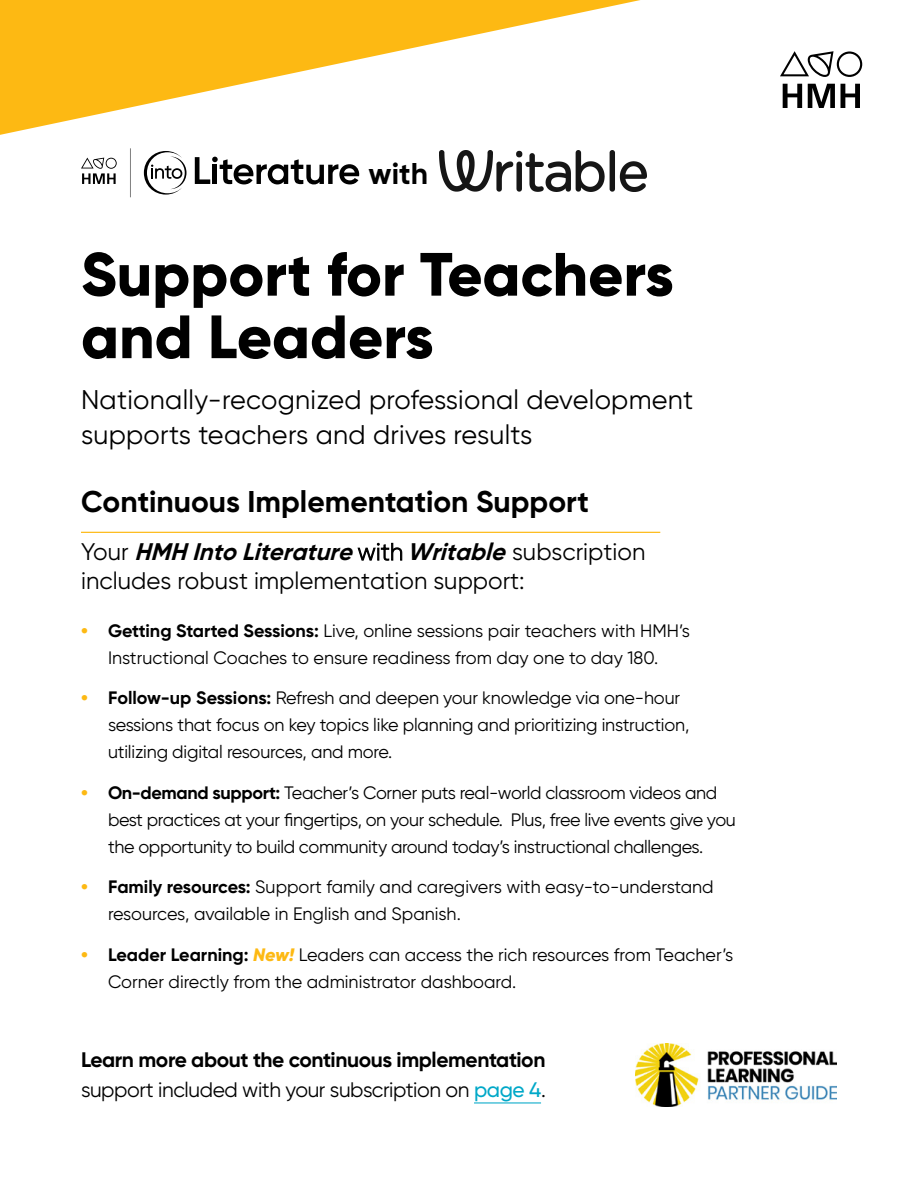
<style>
.page{position:relative;width:918px;height:1188px;background:#fff}
.page>*{position:absolute;margin:0;border:0;box-sizing:border-box;transform-origin:0 0}
.t1{font:800 61.05px/62.6px "Gilroy";color:#000}
.t2{font:700 30px "Gilroy";color:#000}
.t3{font:27px/35.1px "Gilroy";letter-spacing:.01em;color:#000}
.t4{font:24px/28.5px "Gilroy";color:#000}
.t5{font:700 21px/30px "Gilroy";letter-spacing:-.02em;color:#000}
.t6{font:18px/27px "Gilroy";letter-spacing:-.01em;color:#000}
.s1{font-weight:700;font-style:italic}
.s2{font-weight:300}
.s3{font-weight:800;color:#fdb913}
.s4{font-weight:700}
.s5{font-weight:800;font-style:italic;color:#fdb913}
.s6{font-weight:400}
.s7{font-weight:500;color:#00a8c8}
</style>
<div class="page">
<svg style="left:0;top:0;width:640px;height:135px;fill:#fdba17"></svg>
<svg style="left:195px;top:157px;width:164px;height:27px"></svg>
<svg style="left:130px;top:148px;width:1px;height:49px"></svg>
<svg style="left:144px;top:151px;width:43px;height:44px"></svg>
<svg style="left:81px;top:158px;width:36px;height:26px"></svg>
<svg style="left:783px;top:84px;width:77px;height:24px"></svg>
<svg style="left:780px;top:51px;width:82px;height:26px"></svg>
<hr style="left:81px;top:532px;width:579px;height:1px;background:#fdb913">
<hr style="left:474px;top:1102px;width:67px;height:1px;background:#00a8c8">
<img style="left:635px;top:1044px;width:202px;height:63px">
<img style="left:439px;top:151px;width:207px;height:40px">
<h2 class="t2" style="left:369px;top:154px;width:61px">with</h2>
<h1 class="t1" style="left:81px;top:243px;width:594px">Support for Teachers and Leaders</h1>
<h3 class="t3" style="left:81px;top:382px;width:614px">Nationally-recognized professional development supports teachers and drives results</h3>
<h2 class="t2" style="left:81px;top:483px;width:509px">Continuous Implementation Support</h2>
<h3 class="t4" style="left:81px;top:537px;width:566px">Yo u r <span class="s1">HMH IntoLiterature</span> <span class="s2">w i t h</span> <span class="s1">Writable</span> s u b s c r i p t i o n includes robust implementation support:</h3>
<p class="t6" style="left:81px;top:617px;width:611px;text-align:center"><span class="s3">•</span> <span class="s4">Getting Started Sessions:</span> Live, online sessions pair teachers with HMH’s<br>Instructional Coaches to ensure readiness from day one to day 180.</p>
<p class="t6" style="left:108px;top:684px;width:583px;text-indent:-27px"><span class="s3">•</span> <span class="s4">Follow-up Sessions:</span> Refresh and deepen your knowledge via one-hour sessions that focus on key topics like planning and prioritizing instruction, utilizing digital resources, and more.</p>
<p class="t6" style="left:108px;top:779px;width:630px;text-indent:-27px"><span class="s3">•</span> <span class="s4">On-demand support:</span> Teacher’s Corner puts real-world classroom videos and best practices at your fingertips, on your schedule. Plus, free live events give you the opportunity to build community around today’s instructional challenges.</p>
<p class="t6" style="left:108px;top:873px;width:607px;text-indent:-27px"><span class="s3">•</span> <span class="s4">Family resources:</span> Support family and caregivers with easy-to-understand resources, available in English and Spanish.</p>
<p class="t6" style="left:108px;top:941px;width:627px;text-indent:-27px"><span class="s3">•</span> <span class="s4">Leader Learning:</span> <span class="s5">New!</span> Leaders can access the rich resources from Teacher’s<br>Corner directly from the administrator dashboard.</p>
<p class="t5" style="left:81px;top:1044px;width:466px">Learn more about the continuous implementation <span class="s6">support included with your subscription on</span> <span class="s7">page 4</span><span class="s6">.</span></p>
</div>
